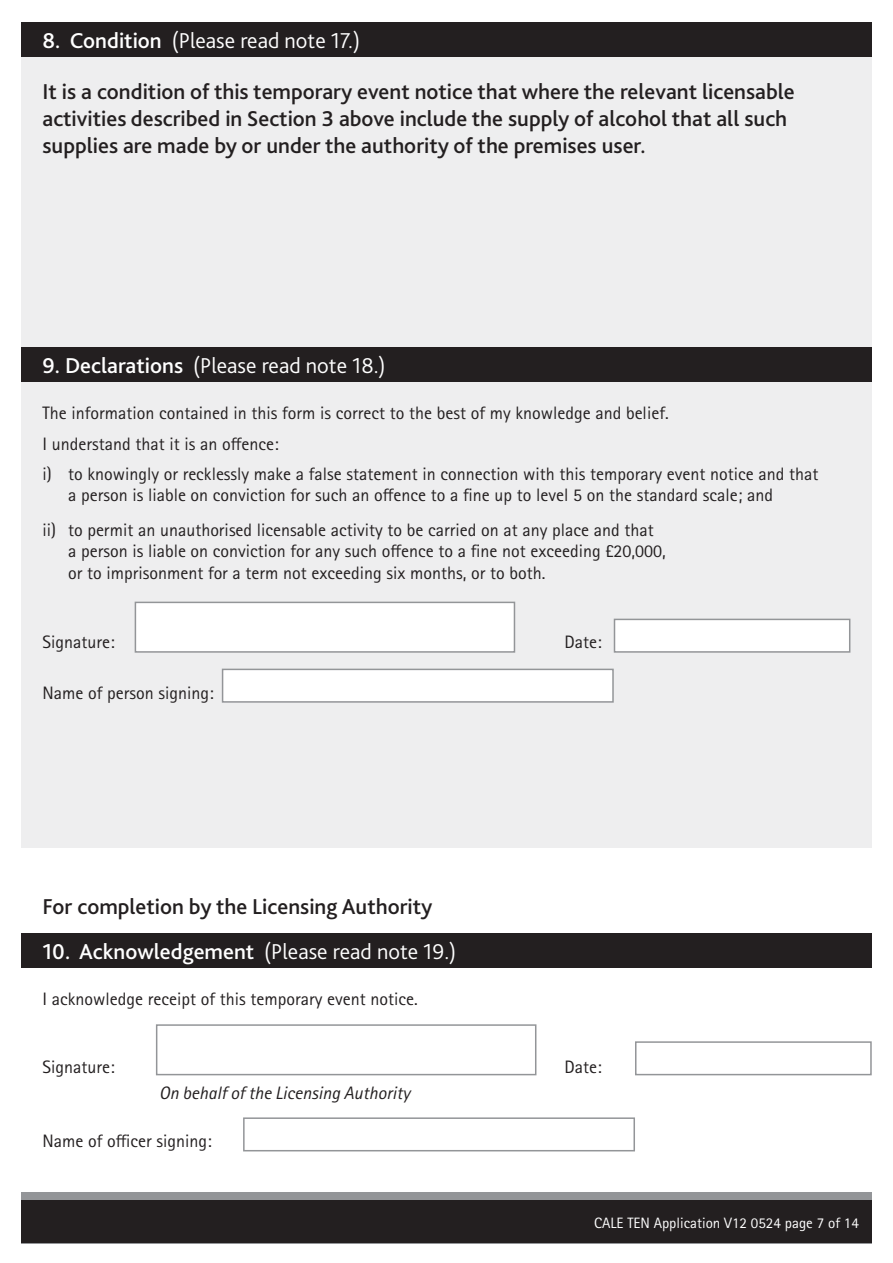
<style>
.page{position:relative;width:893px;height:1263px;background:#fff}
.page>*{position:absolute;margin:0;border:0;box-sizing:border-box;transform-origin:0 0}
.White_Questions{font:500 22.5px/27px "Bliss";color:#231f20}
.White_Questions-2{font:300 22.5px "Bliss";color:#fff}
.INDENT{font:18px/21.6px "Rotis Sans Serif Pro";color:#231f20}
.Body_Text{font:18px "Rotis Sans Serif Pro";color:#231f20}
.INDENT-2{font:italic 18px "Rotis Sans Serif Pro";color:#231f20}
.t1{font:15px "Rotis Sans Serif Pro";color:#fff}
.s1{font-weight:500}
</style>
<div class="page">
<div style="left:21px;top:23px;width:851px;height:824px;background:#eeeeef"></div>
<div style="left:21px;top:1192px;width:851px;height:51px;background:#939598"></div>
<div style="left:21px;top:1201px;width:851px;height:42px;background:#231f20"></div>
<div style="left:21px;top:23px;width:851px;height:34px;background:#231f20"></div>
<div style="left:21px;top:348px;width:851px;height:34px;background:#231f20"></div>
<div style="left:135px;top:602px;width:380px;height:51px;background:#fff;border:2px solid #939598"></div>
<div style="left:614px;top:619px;width:236px;height:34px;background:#fff;border:2px solid #939598"></div>
<div style="left:222px;top:669px;width:392px;height:34px;background:#fff;border:2px solid #939598"></div>
<div style="left:21px;top:933px;width:851px;height:35px;background:#231f20"></div>
<div style="left:635px;top:1041px;width:237px;height:34px;background:#fff;border:2px solid #939598"></div>
<div style="left:156px;top:1024px;width:380px;height:51px;background:#fff;border:2px solid #939598"></div>
<div style="left:243px;top:1117px;width:392px;height:34px;background:#fff;border:2px solid #939598"></div>
<p class="White_Questions-2" style="left:43px;top:27px;width:319px"><span class="s1">8. Condition</span> (Please read note 17.)</p>
<p class="White_Questions" style="left:43px;top:78px;width:754px">It is a condition of this temporary event notice that where the relevant licensable activities described in Section 3 above include the supply of alcohol that all such supplies are made by or under the authority of the premises user.</p>
<p class="White_Questions-2" style="left:43px;top:352px;width:345px"><span class="s1">9. Declarations</span> (Please read note 18.)</p>
<p class="Body_Text" style="left:43px;top:403px;width:628px">The information contained in this form is correct to the best of my knowledge and belief.</p>
<p class="Body_Text" style="left:43px;top:433px;width:238px">I understand that it is an offence:</p>
<p class="INDENT" style="left:68px;top:463px;width:752px;text-indent:-26px">i) to knowingly or recklessly make a false statement in connection with this temporary event notice and that a person is liable on conviction for such an offence to a fine up to level 5 on the standard scale; and</p>
<p class="INDENT" style="left:68px;top:519px;width:599px;text-indent:-26px">ii) to permit an unauthorised licensable activity to be carried on at any place and that a person is liable on conviction for any such offence to a fine not exceeding £20,000, or to imprisonment for a term not exceeding six months, or to both.</p>
<p class="INDENT" style="left:43px;top:631px;width:74px">Signature:</p>
<p class="INDENT" style="left:565px;top:631px;width:39px">Date:</p>
<p class="INDENT" style="left:43px;top:682px;width:173px">Name of person signing:</p>
<p class="White_Questions" style="left:43px;top:893px;width:391px">For completion by the Licensing Authority</p>
<p class="White_Questions-2" style="left:43px;top:938px;width:415px"><span class="s1">10. Acknowledgement</span> (Please read note 19.)</p>
<p class="INDENT" style="left:43px;top:988px;width:377px">I acknowledge receipt of this temporary event notice.</p>
<p class="INDENT" style="left:43px;top:1057px;width:74px">Signature:</p>
<p class="INDENT" style="left:565px;top:1057px;width:39px">Date:</p>
<p class="INDENT-2" style="left:159px;top:1082px;width:252px">On behalf of the Licensing Authority</p>
<p class="INDENT" style="left:43px;top:1130px;width:171px">Name of officer signing:</p>
<p class="t1" style="left:594px;top:1214px;width:266px">CALE TEN Application V12 0524 page 7 of 14</p>
</div>
